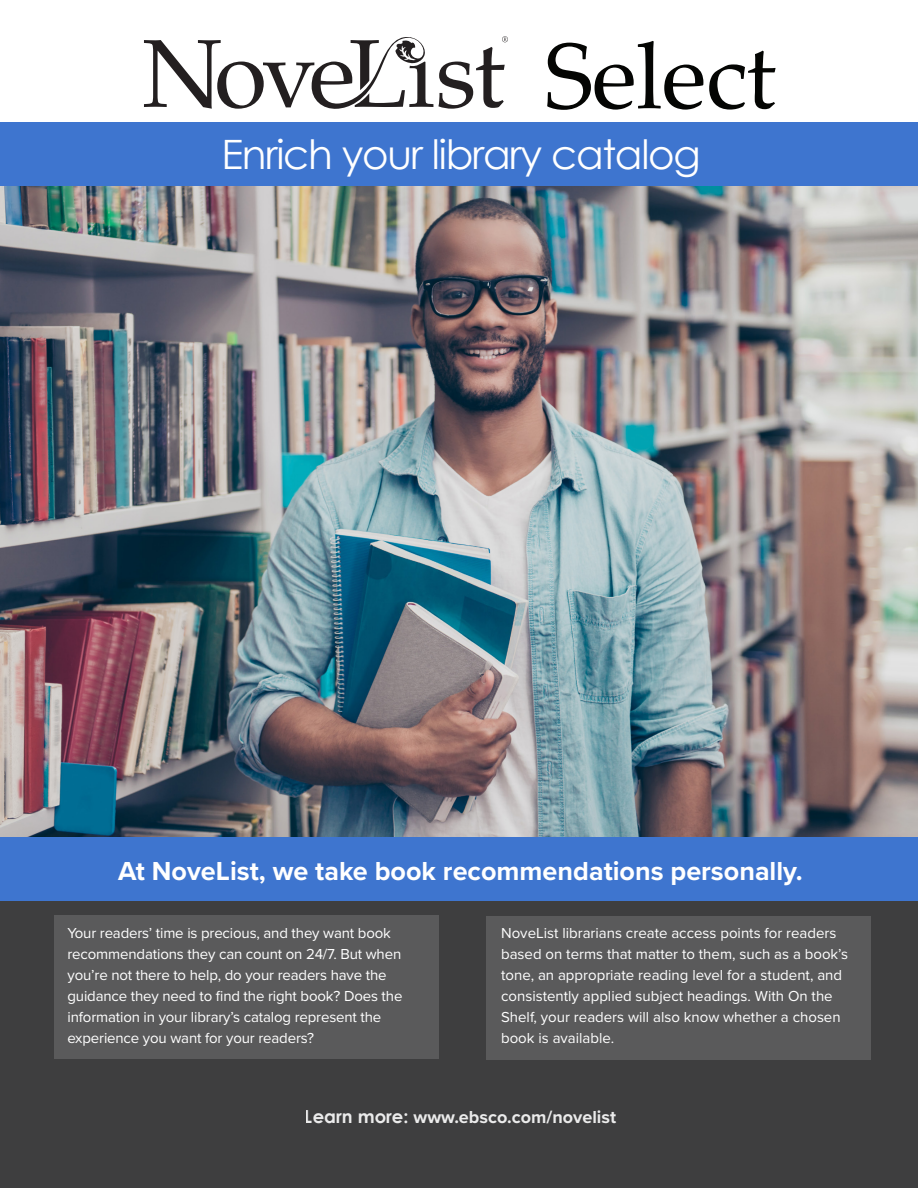
<style>
.page{position:relative;width:918px;height:1188px;background:#fff}
.page>*{position:absolute;margin:0;border:0;box-sizing:border-box;transform-origin:0 0}
.t1{font:93px "Palatino Linotype";letter-spacing:-.01em;color:#040503}
.t2{font:40.5px "Century Gothic";letter-spacing:-.03em;color:#fff}
.t3{font:700 27px "Proxima Nova";color:#fff}
.t4{font:700 18px "Proxima Nova";color:#fff}
.t5{font:15px/21px "Proxima Nova";color:#fff}
.s1{font-family:"Century Gothic"}
</style>
<div class="page">
<img style="left:0;top:186px;width:918px;height:651px">
<div style="left:0;top:886px;width:918px;height:302px;background:#3e3e3f"></div>
<div style="left:0;top:837px;width:918px;height:64px;background:#3e75cf"></div>
<div style="left:54px;top:915px;width:384px;height:143px;background:#5a5a5b"></div>
<div style="left:486px;top:916px;width:384px;height:144px;background:#5a5a5b"></div>
<svg style="left:144px;top:36px;width:364px;height:73px"></svg>
<div style="left:0;top:122px;width:918px;height:64px;background:#3e75cf"></div>
<p class="t1" style="left:544px;top:10px;width:233px">Select</p>
<p class="t2" style="left:221px;top:126px;width:481px">Enrich your library catalog</p>
<p class="t3" style="left:118px;top:850px;width:686px">At NoveList, we take book recommendations personally.</p>
<p class="t5" style="left:68px;top:922px;width:336px">Your readers’ time is precious, and they want book recommendations they can count on 24/7. But when you’re not there to help, do your readers have the guidance they need to find the right book? Does the information in your library’s catalog represent the experience you want for your readers?</p>
<p class="t5" style="left:501px;top:922px;width:349px">NoveList librarians create access points for readers based on terms that matter to them, such as a book’s tone, an appropriate reading level for a student, and consistently applied subject headings. With On the Shelf, your readers will also know whether a chosen book is available.</p>
<p class="t4" style="left:305px;top:1103px;width:313px"><span class="s1">Learn more:</span> www.ebsco.com/novelist</p>
</div>
